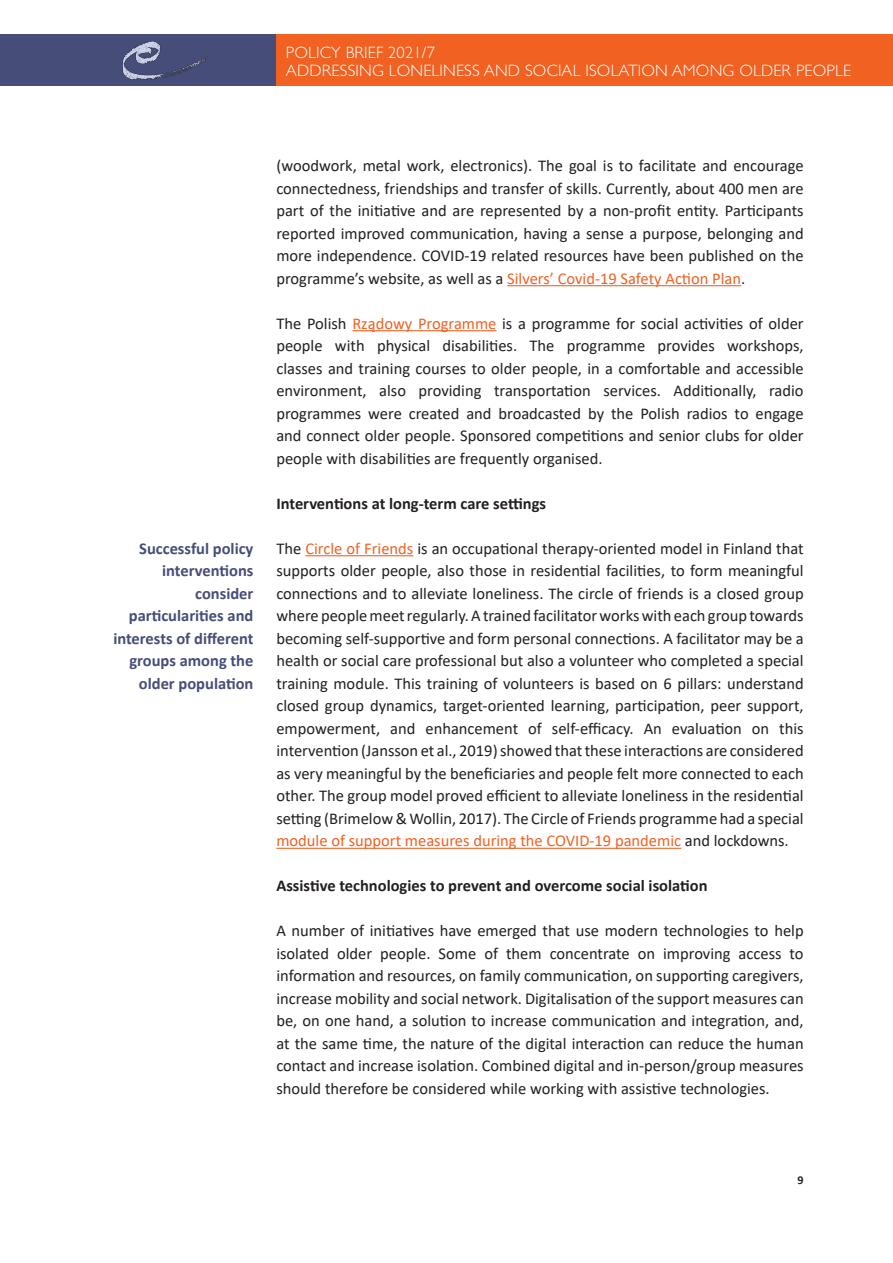
<style>
.page{position:relative;width:893px;height:1263px;background:#fff}
.page>*{position:absolute;margin:0;border:0;box-sizing:border-box;transform-origin:0 0}
.PB_FliesstextAbstand{font:16.5px/22.5px "Calibri";color:#231f20;text-align:justify}
.t1{font:700 16.5px/22.5px "Calibri";color:#464d78;text-align:right}
.PB_FliesstextAbstand-2{font:700 16.5px "Calibri";color:#231f20}
.t2{font:300 16.5px/18px "Gill Sans Std";letter-spacing:.01em;color:#fff}
.t3{font:700 12px "Calibri";color:#231f20}
.s1{color:#f06122}
</style>
<div class="page">
<div style="left:0;top:34px;width:276px;height:51px;background:#464d78"></div>
<img style="left:122px;top:41px;width:86px;height:39px">
<div style="left:276px;top:34px;width:617px;height:51px;background:#f06122"></div>
<hr style="left:507px;top:285px;width:234px;height:1px;background:#f06122">
<hr style="left:352px;top:330px;width:144px;height:1px;background:#f06122">
<hr style="left:305px;top:555px;width:108px;height:1px;background:#f06122">
<hr style="left:276px;top:848px;width:405px;height:1px;background:#f06122">
<p class="t2" style="left:286px;top:43px;width:567px">POLICY BRIEF 2021/7<br>ADDRESSING LONELINESS AND SOCIAL ISOLATION AMONG OLDER PEOPLE</p>
<p class="t1" style="left:113px;top:537px;width:142px">Successful policy interventions consider particularities and interests of different groups among the older population</p>
<p class="PB_FliesstextAbstand" style="left:276px;top:154px;width:529px">(woodwork, metal work, electronics). The goal is to facilitate and encourage connectedness, friendships and transfer of skills. Currently, about 400 men are part of the initiative and are represented by a non-profit entity. Participants reported improved communication, having a sense a purpose, belonging and more independence. COVID-19 related resources have been published on the programme’s website, as well as a <span class="s1">Silvers’ Covid-19 Safety Action Plan</span>.</p>
<p class="PB_FliesstextAbstand" style="left:276px;top:312px;width:529px">The Polish <span class="s1">Rządowy Programme</span> is a programme for social activities of older people with physical disabilities. The programme provides workshops, classes and training courses to older people, in a comfortable and accessible environment, also providing transportation services. Additionally, radio programmes were created and broadcasted by the Polish radios to engage and connect older people. Sponsored competitions and senior clubs for older people with disabilities are frequently organised.</p>
<p class="PB_FliesstextAbstand-2" style="left:276px;top:492px;width:271px">Interventions at long-term care settings</p>
<p class="PB_FliesstextAbstand" style="left:276px;top:537px;width:529px">The <span class="s1">Circle of Friends</span> is an occupational therapy-oriented model in Finland that supports older people, also those in residential facilities, to form meaningful connections and to alleviate loneliness. The circle of friends is a closed group where people meet regularly. A trained facilitator works with each group towards becoming self-supportive and form personal connections. A facilitator may be a health or social care professional but also a volunteer who completed a special training module. This training of volunteers is based on 6 pillars: understand closed group dynamics, target-oriented learning, participation, peer support, empowerment, and enhancement of self-efficacy. An evaluation on this intervention (Jansson et al., 2019) showed that these interactions are considered as very meaningful by the beneficiaries and people felt more connected to each other. The group model proved efficient to alleviate loneliness in the residential setting (Brimelow &amp; Wollin, 2017). The Circle of Friends programme had a special <span class="s1">module of support measures during the COVID-19 pandemic</span> and lockdowns.</p>
<p class="PB_FliesstextAbstand-2" style="left:276px;top:874px;width:433px">Assistive technologies to prevent and overcome social isolation</p>
<p class="PB_FliesstextAbstand" style="left:276px;top:919px;width:529px">A number of initiatives have emerged that use modern technologies to help isolated older people. Some of them concentrate on improving access to information and resources, on family communication, on supporting caregivers, increase mobility and social network. Digitalisation of the support measures can be, on one hand, a solution to increase communication and integration, and, at the same time, the nature of the digital interaction can reduce the human contact and increase isolation. Combined digital and in-person/group measures should therefore be considered while working with assistive technologies.</p>
<p class="t3" style="left:798px;top:1171px;width:8px">9</p>
</div>
